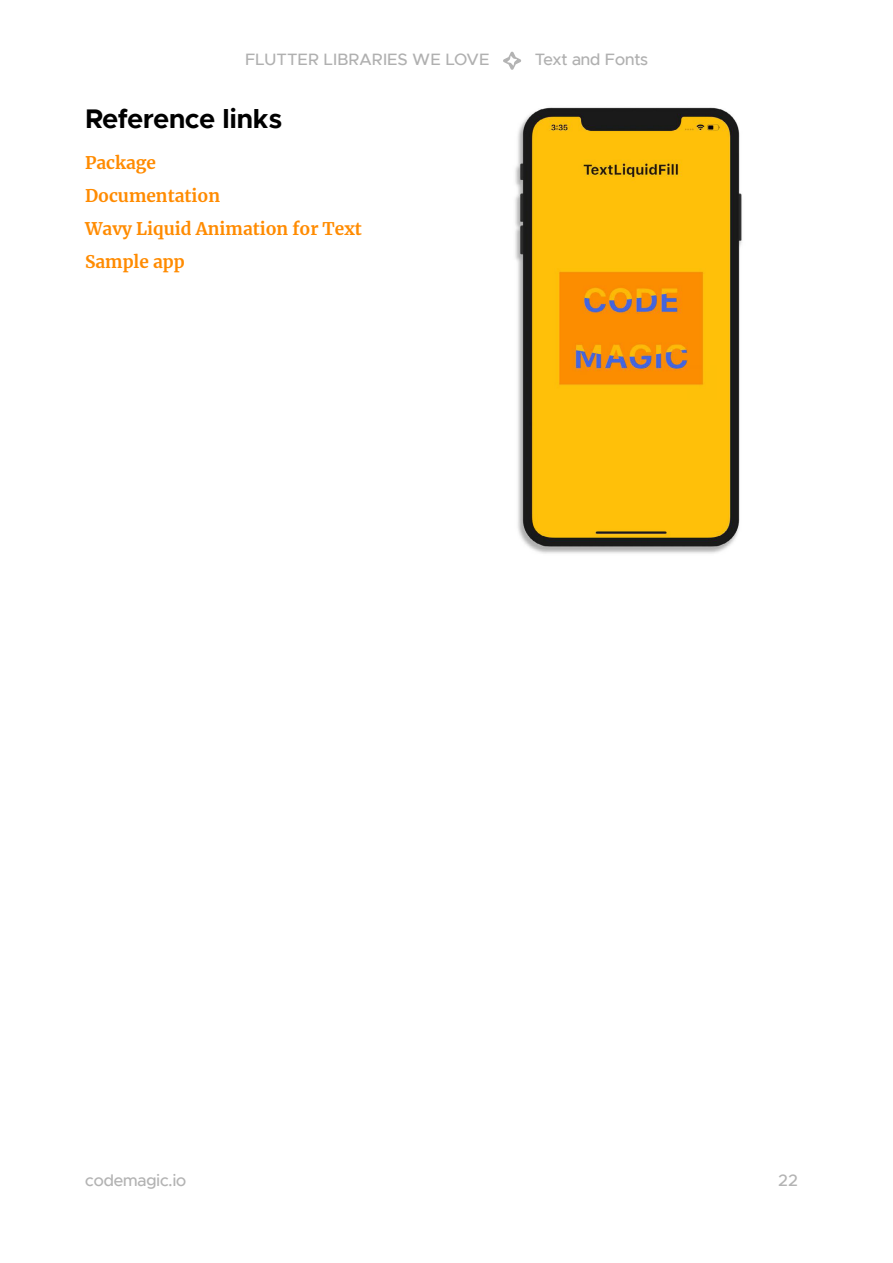
<style>
.page{position:relative;width:893px;height:1263px;background:#fff}
.page>*{position:absolute;margin:0;border:0;box-sizing:border-box;transform-origin:0 0}
.Heading_3{font:700 27px "Metropolis";color:#000}
._1st_para{font:700 17.25px "Merriweather";color:#ff8b00}
.t1{font:500 16.5px "Metropolis";color:#b0b0b0}
.t2{font:500 16.5px "Metropolis";color:#b3b3b3}
</style>
<div class="page">
<svg style="left:503px;top:52px;width:18px;height:18px"></svg>
<img style="left:515px;top:107px;width:227px;height:447px">
<p class="t1" style="left:245px;top:49px;width:246px">FLUTTER LIBRARIES WE LOVE</p>
<p class="t1" style="left:535px;top:49px;width:115px">Text and Fonts</p>
<p class="Heading_3" style="left:85px;top:101px;width:198px">Reference links</p>
<p class="_1st_para" style="left:85px;top:151px;width:72px">Package</p>
<p class="_1st_para" style="left:85px;top:184px;width:137px">Documentation</p>
<p class="_1st_para" style="left:85px;top:217px;width:278px">Wavy Liquid Animation for Text</p>
<p class="_1st_para" style="left:85px;top:250px;width:101px">Sample app</p>
<p class="t2" style="left:85px;top:1170px;width:103px">codemagic.io</p>
<p class="t2" style="left:778px;top:1170px;width:21px">22</p>
</div>
